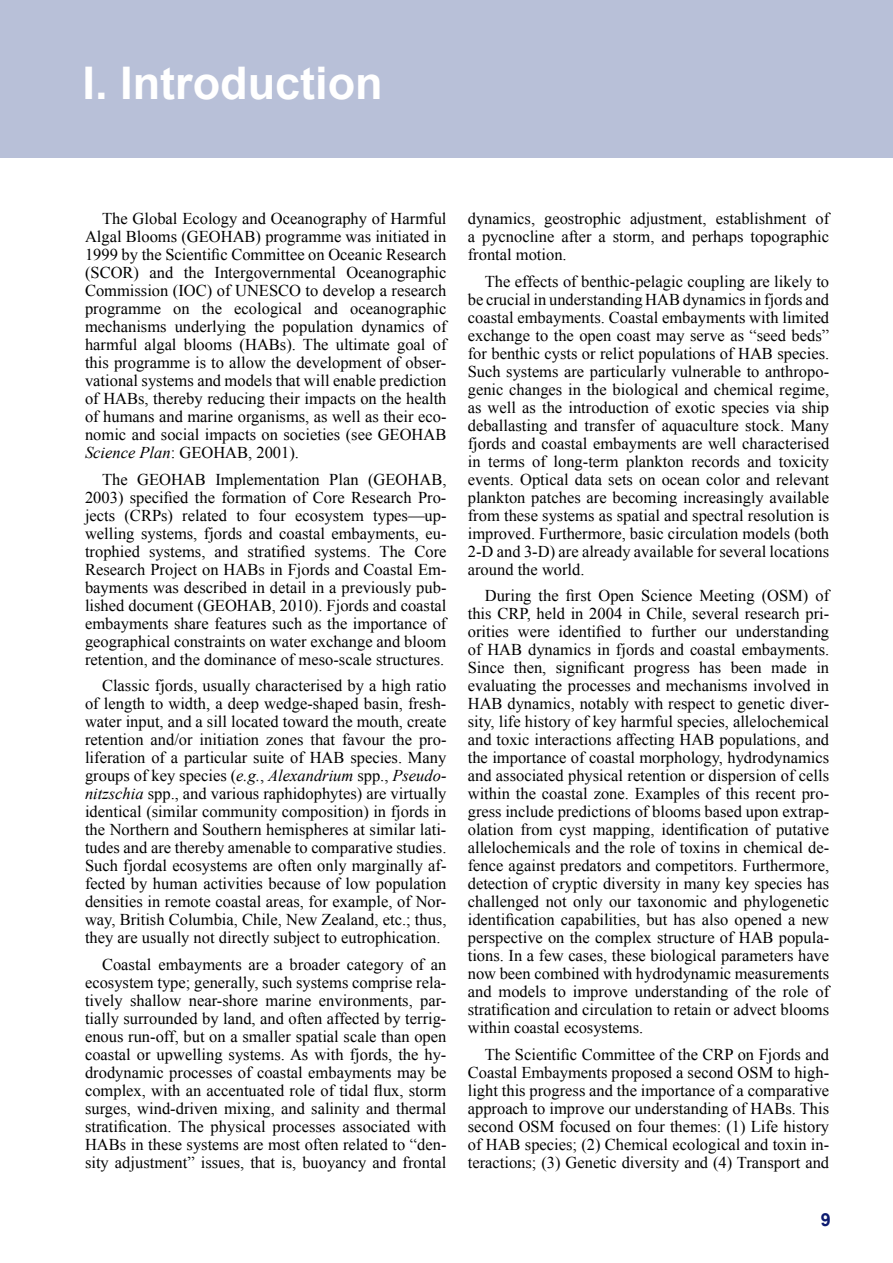
<style>
.page{position:relative;width:893px;height:1263px;background:#fff}
.page>*{position:absolute;margin:0;border:0;box-sizing:border-box;transform-origin:0 0}
.t1{font:700 45px "Arial";color:#fff}
.t2{font:700 18px "Arial";color:#0c1a6f}
.t3{font:16.5px/18px "Times New Roman";color:#000;text-align:justify}
.s1{font-style:italic}
</style>
<div class="page">
<div style="left:0;top:0;width:893px;height:157px;background:#b8c0d8"></div>
<h1 class="t1" style="left:83px;top:53px;width:302px">I. Introduction</h1>
<p class="t3" style="left:85px;top:209px;width:363px;text-indent:17px">The Global Ecology and Oceanography of Harmful Algal Blooms (GEOHAB) programme was initiated in 1999 by the Scientific Committee on Oceanic Research (SCOR) and the Intergovernmental Oceanographic Commission (IOC) of UNESCO to develop a research programme on the ecological and oceanographic mechanisms underlying the population dynamics of harmful algal blooms (HABs). The ultimate goal of this programme is to allow the development of obser&shy;vational systems and models that will enable prediction of HABs, thereby reducing their impacts on the health of humans and marine organisms, as well as their eco&shy;nomic and social impacts on societies (see GEOHAB <span class="s1">Science Plan</span>: GEOHAB, 2001).</p>
<p class="t3" style="left:85px;top:470px;width:363px;text-indent:17px">The GEOHAB Implementation Plan (GEOHAB, 2003) specified the formation of Core Research Pro&shy;jects (CRPs) related to four ecosystem types—up&shy;welling systems, fjords and coastal embayments, eu&shy;trophied systems, and stratified systems. The Core Research Project on HABs in Fjords and Coastal Em&shy;bayments was described in detail in a previously pub&shy;lished document (GEOHAB, 2010). Fjords and coastal embayments share features such as the importance of geographical constraints on water exchange and bloom retention, and the dominance of meso-scale structures.</p>
<p class="t3" style="left:85px;top:676px;width:363px;text-indent:17px">Classic fjords, usually characterised by a high ratio of length to width, a deep wedge-shaped basin, fresh&shy;water input, and a sill located toward the mouth, create retention and/or initiation zones that favour the pro&shy;liferation of a particular suite of HAB species. Many groups of key species (<span class="s1">e.g.</span>, <span class="s1">Alexandrium</span> spp., <span class="s1">Pseudo&shy;nitzschia</span> spp., and various raphidophytes) are virtually identical (similar community composition) in fjords in the Northern and Southern hemispheres at similar lati&shy;tudes and are thereby amenable to comparative studies.<br>Such fjordal ecosystems are often only marginally af&shy;fected by human activities because of low population densities in remote coastal areas, for example, of Nor&shy;way, British Columbia, Chile, New Zealand, etc.; thus, they are usually not directly subject to eutrophication.</p>
<p class="t3" style="left:85px;top:955px;width:363px;text-indent:17px">Coastal embayments are a broader category of an ecosystem type; generally, such systems comprise rela&shy;tively shallow near-shore marine environments, par&shy;tially surrounded by land, and often affected by terrig&shy;enous run-off, but on a smaller spatial scale than open coastal or upwelling systems. As with fjords, the hy&shy;drodynamic processes of coastal embayments may be complex, with an accentuated role of tidal flux, storm surges, wind-driven mixing, and salinity and thermal stratification. The physical processes associated with HABs in these systems are most often related to “den&shy;sity adjustment” issues, that is, buoyancy and frontal</p>
<p class="t3" style="left:468px;top:209px;width:363px">dynamics, geostrophic adjustment, establishment of a pycnocline after a storm, and perhaps topographic frontal motion.</p>
<p class="t3" style="left:468px;top:272px;width:363px;text-indent:17px">The effects of benthic-pelagic coupling are likely to be crucial in understanding HAB dynamics in fjords and coastal embayments. Coastal embayments with limited exchange to the open coast may serve as “seed beds” for benthic cysts or relict populations of HAB species.<br>Such systems are particularly vulnerable to anthropo&shy;genic changes in the biological and chemical regime, as well as the introduction of exotic species via ship deballasting and transfer of aquaculture stock. Many fjords and coastal embayments are well characterised in terms of long-term plankton records and toxicity events. Optical data sets on ocean color and relevant plankton patches are becoming increasingly available from these systems as spatial and spectral resolution is improved. Furthermore, basic circulation models (both 2-D and 3-D) are already available for several locations around the world.</p>
<p class="t3" style="left:468px;top:586px;width:363px;text-indent:17px">During the first Open Science Meeting (OSM) of this CRP, held in 2004 in Chile, several research pri&shy;orities were identified to further our understanding of HAB dynamics in fjords and coastal embayments.<br>Since then, significant progress has been made in evaluating the processes and mechanisms involved in HAB dynamics, notably with respect to genetic diver&shy;sity, life history of key harmful species, allelochemical and toxic interactions affecting HAB populations, and the importance of coastal morphology, hydrodynamics and associated physical retention or dispersion of cells within the coastal zone. Examples of this recent pro&shy;gress include predictions of blooms based upon extrap&shy;olation from cyst mapping, identification of putative allelochemicals and the role of toxins in chemical de&shy;fence against predators and competitors. Furthermore, detection of cryptic diversity in many key species has challenged not only our taxonomic and phylogenetic identification capabilities, but has also opened a new perspective on the complex structure of HAB popula&shy;tions. In a few cases, these biological parameters have now been combined with hydrodynamic measurements and models to improve understanding of the role of stratification and circulation to retain or advect blooms within coastal ecosystems.</p>
<p class="t3" style="left:468px;top:1045px;width:363px;text-indent:17px">The Scientific Committee of the CRP on Fjords and Coastal Embayments proposed a second OSM to high&shy;light this progress and the importance of a comparative approach to improve our understanding of HABs. This second OSM focused on four themes: (1) Life history of HAB species; (2) Chemical ecological and toxin in&shy;teractions; (3) Genetic diversity and (4) Transport and</p>
<p class="t2" style="left:821px;top:1207px;width:12px">9</p>
</div>
